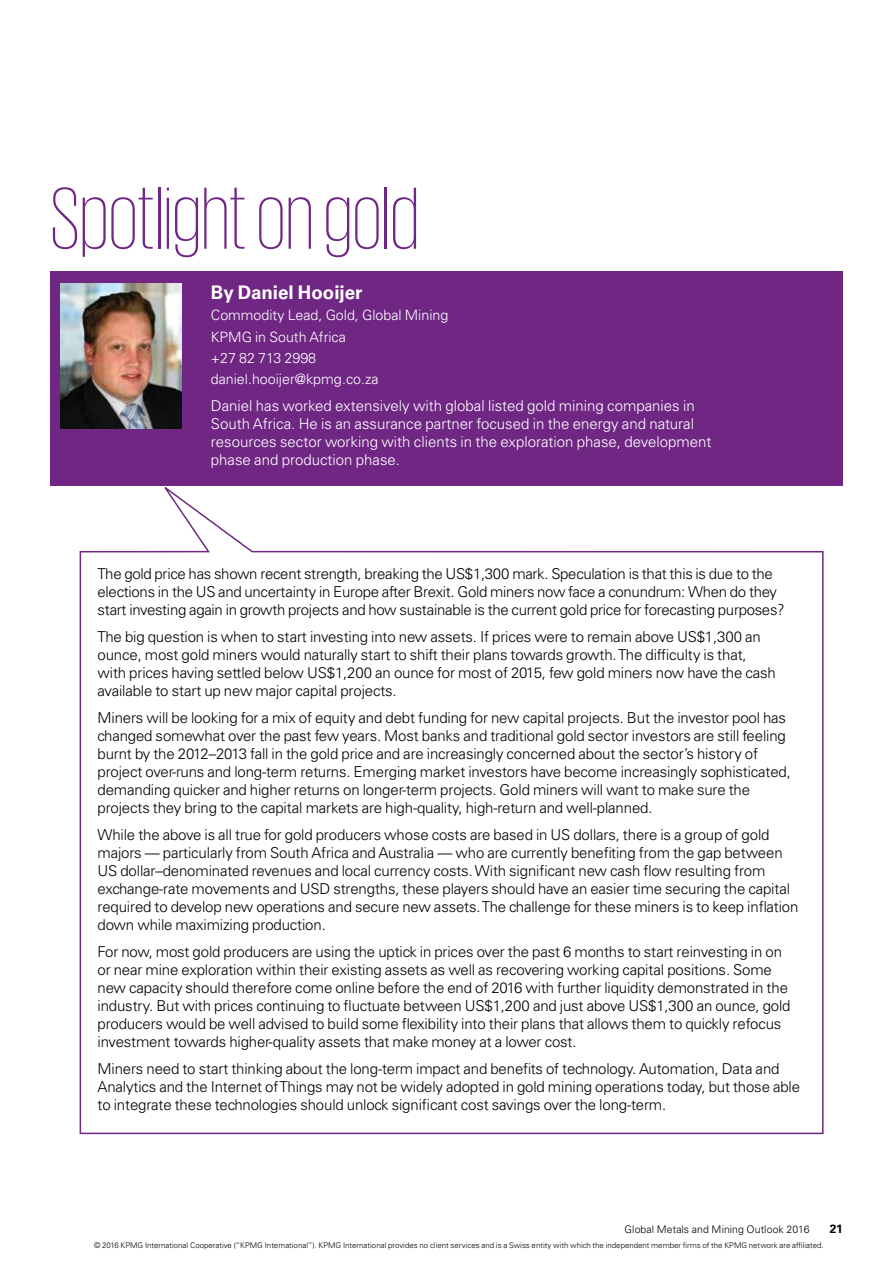
<style>
.page{position:relative;width:893px;height:1263px;background:#fff}
.page>*{position:absolute;margin:0;border:0;box-sizing:border-box;transform-origin:0 0}
.t1{font:200 90px "KPMG";color:#702784}
.t2{font:700 18.75px "Univers LT Std";color:#fff}
.t3{font:300 15px/18px "Univers LT Std";letter-spacing:-.01em;color:#000}
.t4{font:300 15px/18px "Univers LT Std";color:#fff}
.t5{font:300 14.25px/21px "Univers LT Std";color:#fff}
.t6{font:700 12px "Univers LT Std";color:#000}
.t7{font:300 10.5px "Univers LT Std";letter-spacing:.005em;color:#000}
.t8{font:300 7.8px "Univers LT Std";color:#000}
</style>
<div class="page">
<div style="left:50px;top:272px;width:792px;height:214px;background:#702784"></div>
<img style="left:60px;top:283px;width:122px;height:145px">
<svg style="left:79px;top:487px;width:745px;height:648px"></svg>
<h1 class="t1" style="left:50px;top:176px;width:370px">Spotlight ongold</h1>
<p class="t2" style="left:211px;top:282px;width:153px">By Daniel Hooijer</p>
<p class="t5" style="left:211px;top:305px;width:239px">Commodity Lead, Gold, Global Mining<br>KPMG in South Africa<br>+27 82 713 2998 daniel.hooijer@kpmg.co.za</p>
<p class="t4" style="left:211px;top:396px;width:502px">Daniel has worked extensively with global listed gold mining companies in South Africa. He is an assurance partner focused in the energy and natural resources sector working with clients in the exploration phase, development phase and production phase.</p>
<p class="t3" style="left:98px;top:564px;width:689px">The gold price has shown recent strength, breaking the US$1,300 mark. Speculation is that this is due to the elections in the US and uncertainty in Europe after Brexit. Gold miners now face a conundrum: When do they start investing again in growth projects and how sustainable is the current gold price for forecasting purposes?</p>
<p class="t3" style="left:98px;top:627px;width:680px">The big question is when to start investing into new assets. If prices were to remain above US$1,300 an ounce, most gold miners would naturally start to shift their plans towards growth. The difficulty is that, with prices having settled below US$1,200 an ounce for most of 2015, few gold miners now have the cash available to start up new major capital projects.</p>
<p class="t3" style="left:98px;top:708px;width:695px">Miners will be looking for a mix of equity and debt funding for new capital projects. But the investor pool has changed somewhat over the past few years. Most banks and traditional gold sector investors are still feeling burnt by the 2012–2013 fall in the gold price and are increasingly concerned about the sector’s history of project over-runs and long-term returns. Emerging market investors have become increasingly sophisticated, demanding quicker and higher returns on longer-term projects. Gold miners will want to make sure the projects they bring to the capital markets are high-quality, high-return and well-planned.</p>
<p class="t3" style="left:98px;top:825px;width:702px">While the above is all true for gold producers whose costs are based in US dollars, there is a group of gold majors — particularly from South Africa and Australia — who are currently benefiting from the gap between US dollar–denominated revenues and local currency costs. With significant new cash flow resulting from exchange-rate movements and USD strengths, these players should have an easier time securing the capital required to develop new operations and secure new assets. The challenge for these miners is to keep inflation down while maximizing production.</p>
<p class="t3" style="left:98px;top:942px;width:695px">For now, most gold producers are using the uptick in prices over the past 6 months to start reinvesting in on or near mine exploration within their existing assets as well as recovering working capital positions. Some new capacity should therefore come online before the end of 2016 with further liquidity demonstrated in the industry. But with prices continuing to fluctuate between US$1,200 and just above US$1,300 an ounce, gold producers would be well advised to build some flexibility into their plans that allows them to quickly refocus investment towards higher-quality assets that make money at a lower cost.</p>
<p class="t3" style="left:98px;top:1059px;width:704px">Miners need to start thinking about the long-term impact and benefits of technology. Automation, Data and<br>Analytics and the Internet of Things may not be widely adopted in gold mining operations today, but those able to integrate these technologies should unlock significant cost savings over the long-term.</p>
<p class="t7" style="left:625px;top:1223px;width:187px">Global Metals and Mining Outlook 2016</p>
<p class="t6" style="left:830px;top:1222px;width:15px">21</p>
<p class="t8" style="left:94px;top:1241px;width:731px">© 2016 KPMG International Cooperative (“KPMG International”). KPMG International provides no client services and is a Swiss entity with which the independent member firms of the KPMG network are affiliated.</p>
</div>
